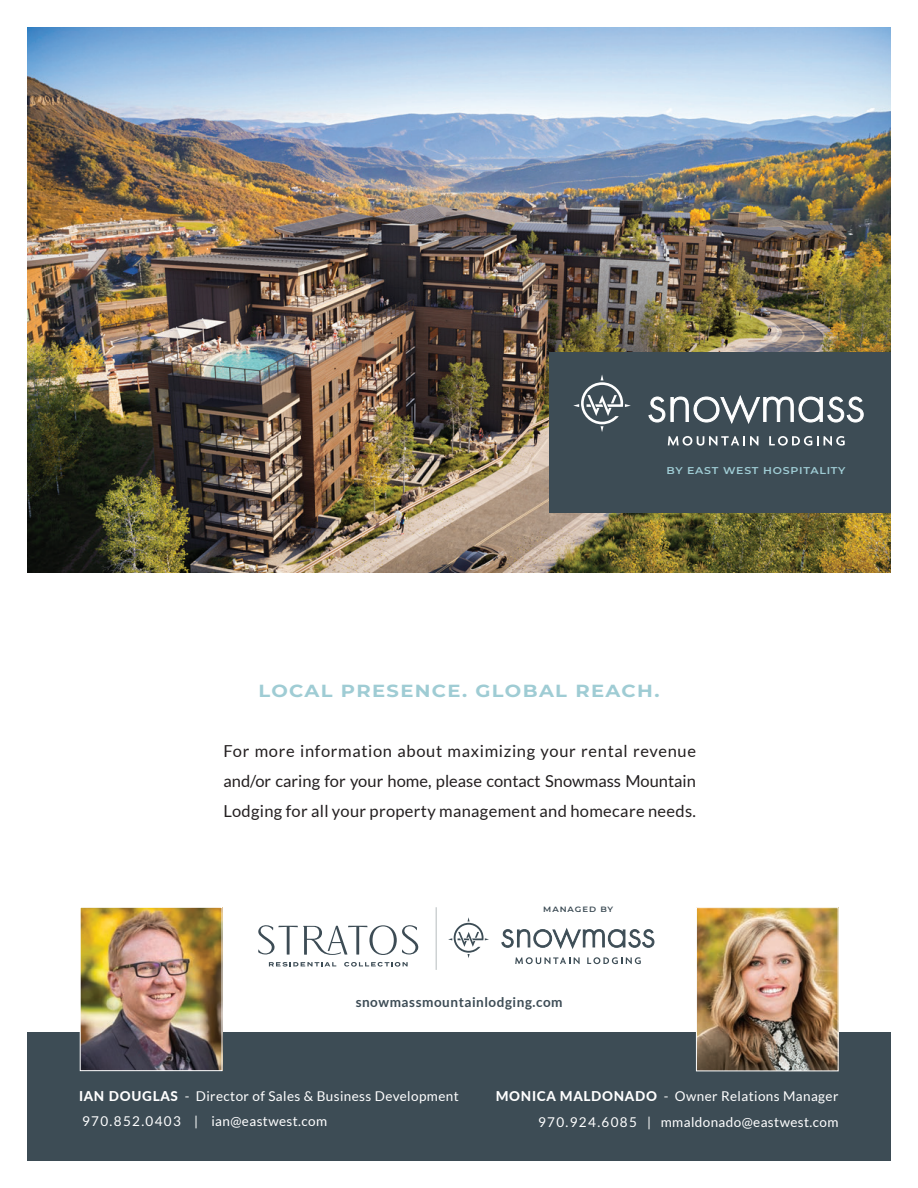
<style>
.page{position:relative;width:918px;height:1188px;background:#fff}
.page>*{position:absolute;margin:0;border:0;box-sizing:border-box;transform-origin:0 0}
.t1{font:700 17.55px "Montserrat";letter-spacing:.07em;color:#9fccd4;scale:1.11 1}
.t2{font:16.5px/30px "Lato";letter-spacing:.02em;color:#231f20;text-align:justify}
.t3{font:13.5px/25.5px "Lato";letter-spacing:.03em;color:#fff;text-align:right}
.t4{font:700 13.5px "Lato";letter-spacing:.04em;color:#3d4c55}
.t5{font:600 9.9px "Montserrat";letter-spacing:.07em;color:#9fccd4;scale:1.11 1}
.t6{font:600 7.65px "Montserrat";letter-spacing:.11em;color:#3d4c55;scale:1.11 1}
.s1{font-weight:800}
</style>
<div class="page">
<img style="left:27px;top:27px;width:864px;height:545px">
<div style="left:549px;top:352px;width:342px;height:161px;background:#3d4c55"></div>
<svg style="left:668px;top:436px;width:90px;height:10px"></svg>
<svg style="left:769px;top:436px;width:76px;height:10px"></svg>
<svg style="left:573px;top:375px;width:58px;height:57px"></svg>
<svg style="left:648px;top:395px;width:216px;height:29px"></svg>
<div style="left:27px;top:1032px;width:864px;height:129px;background:#3d4c55"></div>
<img style="left:698px;top:909px;width:139px;height:160px">
<div style="left:696px;top:907px;width:143px;height:164px;border:1px solid #fff"></div>
<img style="left:82px;top:909px;width:138px;height:160px">
<div style="left:80px;top:907px;width:142px;height:164px;border:1px solid #fff"></div>
<svg style="left:515px;top:957px;width:65px;height:7px"></svg>
<svg style="left:587px;top:957px;width:54px;height:7px"></svg>
<svg style="left:448px;top:917px;width:41px;height:41px"></svg>
<svg style="left:501px;top:928px;width:153px;height:21px"></svg>
<svg style="left:258px;top:925px;width:160px;height:30px"></svg>
<svg style="left:269px;top:962px;width:67px;height:5px"></svg>
<svg style="left:344px;top:962px;width:64px;height:5px"></svg>
<hr style="left:436px;top:907px;width:1px;height:63px;background:#b6bcbe">
<p class="t5" style="left:666px;top:464px;width:163px">BY EAST WEST HOSPITALITY</p>
<p class="t1" style="left:259px;top:679px;width:363px">LOCAL PRESENCE. GLOBAL REACH.</p>
<p class="t2" style="left:224px;top:736px;width:474px">For more information about maximizing your rental revenue and/or caring for your home, please contact Snowmass Mountain Lodging for all your property management and homecare needs.</p>
<p class="t6" style="left:543px;top:904px;width:65px">MANAGED BY</p>
<p class="t4" style="left:356px;top:994px;width:208px">snowmassmountainlodging.com</p>
<p class="t3" style="left:79px;top:1083px;width:381px;text-align:left"><span class="s1">IAN DOUGLAS</span> - Director of Sales &amp; Business Development<br>970.852.0403 | ian@eastwest.com</p>
<p class="t3" style="left:496px;top:1084px;width:344px"><span class="s1">MONICA MALDONADO</span> - Owner Relations Manager<br>970.924.6085 | mmaldonado@eastwest.com</p>
</div>
